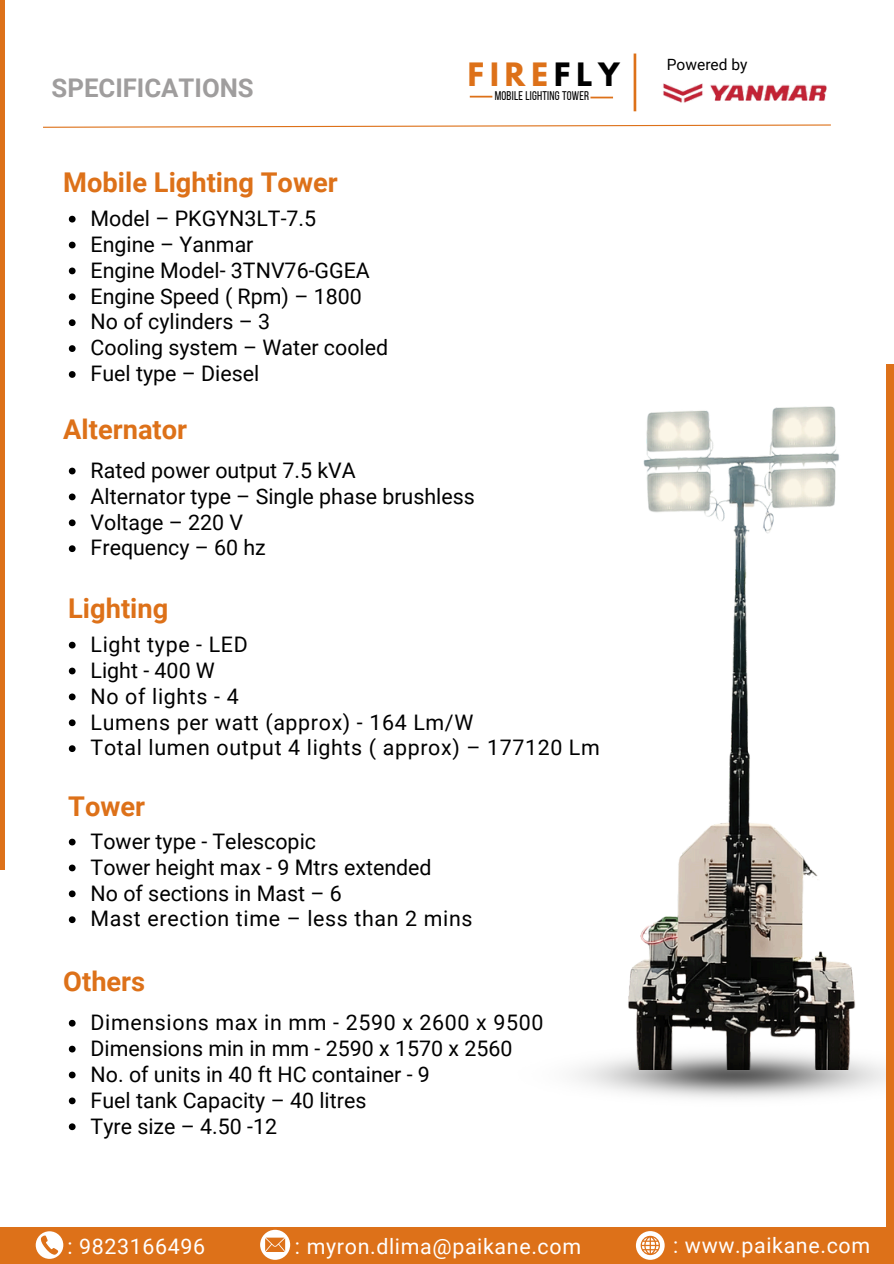
<style>
.page{position:relative;width:894px;height:1264px;background:#fff}
.page>*{position:absolute;margin:0;border:0;box-sizing:border-box;transform-origin:0 0}
.t1{font:700 28.5px "League Spartan";letter-spacing:.215em;color:#dd7119}
.t2{font:700 27.3px "Roboto";color:#dd7119}
.t3{font:700 25.8px "Roboto";color:#9f9d9d}
.t4{font:21.45px "Roboto";color:#000}
.t5{font:21.45px "Roboto";letter-spacing:.03em;color:#000}
.t6{font:21.45px "Roboto";letter-spacing:.03em;color:#fff}
.t7{font:15.45px "Roboto";color:#000}
.t8{font:12.6px "Bebas Neue";letter-spacing:.02em;color:#000}
.s1{color:#000}
</style>
<div class="page">
<svg style="left:469px;top:96px;width:23px;height:1px"></svg>
<svg style="left:590px;top:97px;width:23px;height:1px"></svg>
<img style="left:633px;top:74px;width:194px;height:38px">
<hr style="left:633px;top:54px;width:3px;height:57px;background:#dd7119">
<img style="left:628px;top:406px;width:227px;height:633px">
<img style="left:575px;top:1039px;width:311px;height:60px">
<svg style="left:43px;top:124px;width:788px;height:4px"></svg>
<svg style="left:69px;top:641px;width:7px;height:7px"></svg>
<svg style="left:69px;top:667px;width:7px;height:7px"></svg>
<svg style="left:69px;top:693px;width:7px;height:7px"></svg>
<svg style="left:69px;top:719px;width:7px;height:7px"></svg>
<svg style="left:69px;top:745px;width:7px;height:7px"></svg>
<svg style="left:69px;top:838px;width:7px;height:7px"></svg>
<svg style="left:69px;top:864px;width:7px;height:7px"></svg>
<svg style="left:69px;top:890px;width:7px;height:7px"></svg>
<svg style="left:69px;top:916px;width:7px;height:7px"></svg>
<svg style="left:69px;top:1019px;width:7px;height:7px"></svg>
<svg style="left:69px;top:1045px;width:7px;height:7px"></svg>
<svg style="left:69px;top:1071px;width:7px;height:7px"></svg>
<svg style="left:69px;top:1097px;width:7px;height:7px"></svg>
<svg style="left:69px;top:1123px;width:7px;height:7px"></svg>
<div style="left:0;top:1245px;width:893px;height:18px;background:#dd7119"></div>
<div style="left:0;top:1227px;width:893px;height:21px;background:#dd7119"></div>
<div style="left:0;top:0;width:5px;height:870px;background:#dd7119"></div>
<div style="left:886px;top:364px;width:7px;height:899px;background:#dd7119"></div>
<svg style="left:36px;top:1231px;width:27px;height:27px"></svg>
<svg style="left:260px;top:1229px;width:30px;height:30px"></svg>
<svg style="left:635px;top:1231px;width:29px;height:28px"></svg>
<svg style="left:69px;top:467px;width:7px;height:7px"></svg>
<svg style="left:69px;top:493px;width:7px;height:7px"></svg>
<svg style="left:69px;top:519px;width:7px;height:7px"></svg>
<svg style="left:69px;top:545px;width:7px;height:7px"></svg>
<svg style="left:69px;top:216px;width:7px;height:6px"></svg>
<svg style="left:69px;top:242px;width:7px;height:6px"></svg>
<svg style="left:69px;top:267px;width:7px;height:7px"></svg>
<svg style="left:69px;top:293px;width:7px;height:7px"></svg>
<svg style="left:69px;top:319px;width:7px;height:7px"></svg>
<svg style="left:69px;top:345px;width:7px;height:7px"></svg>
<svg style="left:69px;top:371px;width:7px;height:7px"></svg>
<p class="t3" style="left:52px;top:73px;width:204px">SPECIFICATIONS</p>
<p class="t2" style="left:63px;top:166px;width:276px">Mobile Lighting Tower</p>
<p class="t4" style="left:91px;top:206px;width:227px">Model – PKGYN3LT-7.5</p>
<p class="t4" style="left:91px;top:232px;width:164px">Engine – Yanmar</p>
<p class="t4" style="left:91px;top:258px;width:281px">Engine Model- 3TNV76-GGEA</p>
<h5 class="t4" style="left:91px;top:284px;width:272px">Engine Speed ( Rpm) – 1800</h5>
<h6 class="t4" style="left:91px;top:309px;width:181px">No of cylinders – 3</h6>
<p class="t4" style="left:91px;top:335px;width:299px">Cooling system – Water cooled</p>
<p class="t4" style="left:91px;top:361px;width:170px">Fuel type – Diesel</p>
<p class="t1" style="left:467px;top:61px;width:153px">FIRE<span class="s1">FLY</span></p>
<p class="t8" style="left:494px;top:91px;width:96px">MOBILE LIGHTING TOWER</p>
<p class="t2" style="left:63px;top:413px;width:125px">Alternator</p>
<p class="t4" style="left:91px;top:458px;width:267px">Rated power output 7.5 kVA</p>
<p class="t4" style="left:91px;top:484px;width:385px">Alternator type – Single phase brushless</p>
<p class="t4" style="left:91px;top:509px;width:154px">Voltage – 220 V</p>
<p class="t4" style="left:91px;top:535px;width:177px">Frequency – 60 hz</p>
<p class="t2" style="left:68px;top:592px;width:101px">Lighting</p>
<h4 class="t5" style="left:91px;top:632px;width:159px">Light type - LED</h4>
<p class="t4" style="left:91px;top:658px;width:126px">Light - 400 W</p>
<p class="t5" style="left:91px;top:683px;width:149px">No of lights - 4</p>
<p class="t5" style="left:91px;top:709px;width:384px">Lumens per watt (approx) - 164 Lm/W</p>
<p class="t5" style="left:91px;top:735px;width:510px">Total lumen output 4 lights ( approx) – 177120 Lm</p>
<p class="t2" style="left:68px;top:790px;width:78px">Tower</p>
<p class="t4" style="left:91px;top:829px;width:227px">Tower type - Telescopic</p>
<p class="t4" style="left:91px;top:854px;width:342px">Tower height max - 9 Mtrs extended</p>
<p class="t4" style="left:91px;top:880px;width:252px">No of sections in Mast – 6</p>
<p class="t5" style="left:91px;top:906px;width:383px">Mast erection time – less than 2 mins</p>
<p class="t2" style="left:63px;top:965px;width:83px">Others</p>
<p class="t5" style="left:91px;top:1010px;width:454px">Dimensions max in mm - 2590 x 2600 x 9500</p>
<p class="t4" style="left:91px;top:1035px;width:423px">Dimensions min in mm - 2590 x 1570 x 2560</p>
<p class="t4" style="left:91px;top:1061px;width:341px">No. of units in 40 ft HC container - 9</p>
<p class="t4" style="left:91px;top:1087px;width:277px">Fuel tank Capacity – 40 litres</p>
<p class="t4" style="left:91px;top:1113px;width:188px">Tyre size – 4.50 -12</p>
<h1 class="t7" style="left:666px;top:55px;width:82px">Powered by</h1>
<p class="t6" style="left:67px;top:1234px;width:139px">: 9823166496</p>
<p class="t6" style="left:295px;top:1234px;width:287px">: myron.dlima@paikane.com</p>
<p class="t6" style="left:673px;top:1233px;width:198px">: www.paikane.com</p>
</div>
